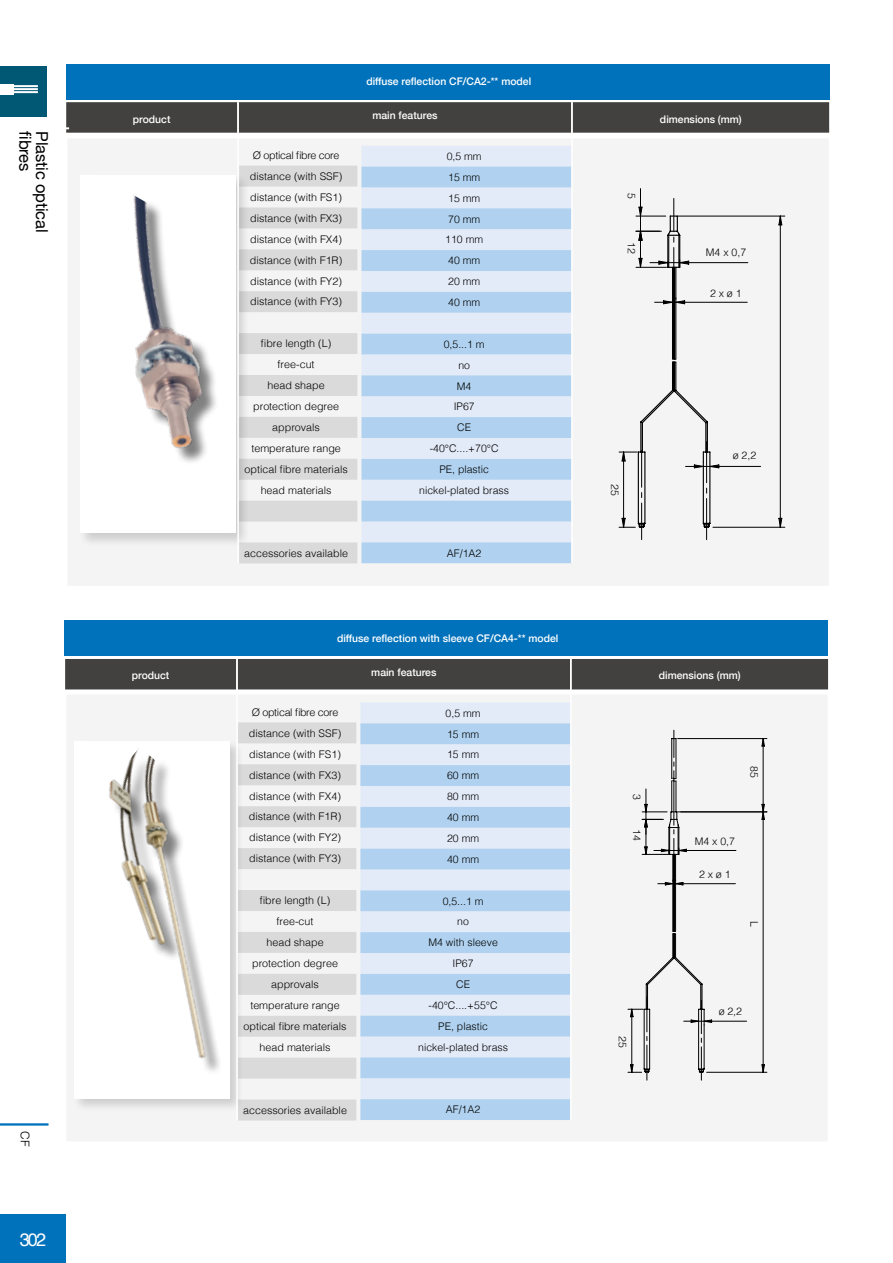
<style>
.page{position:relative;width:893px;height:1263px;background:#fff}
.page>*{position:absolute;margin:0;border:0;box-sizing:border-box;transform-origin:0 0}
.t1{font:18px "Helvetica";color:#fff}
.t2{font:16.5px "Helvetica Neue";letter-spacing:-.01em;color:#000}
.t3{font:300 12px "Helvetica";color:#000}
.t4{font:300 10.5px/20.9px "Helvetica";color:#000}
.t5{font:500 10.5px "Helvetica Neue";color:#fff}
</style>
<div class="page">
<div style="left:65px;top:693px;width:764px;height:450px;background:#f4f4f4;border:2px solid #fff"></div>
<div style="left:361px;top:703px;width:209px;height:20px;background:#e4ebf8"></div>
<svg style="left:360px;top:723px;width:210px;height:397px"></svg>
<svg style="left:238px;top:722px;width:118px;height:398px;fill:#dadada"></svg>
<div style="left:65px;top:621px;width:763px;height:35px;background:#0072bb"></div>
<div style="left:65px;top:659px;width:763px;height:30px;background:#424140"></div>
<hr style="left:236px;top:659px;width:2px;height:461px;background:#fff">
<hr style="left:570px;top:659px;width:2px;height:461px;background:#fff">
<hr style="left:707px;top:1072px;width:60px;height:1px;background:#000">
<hr style="left:681px;top:812px;width:86px;height:1px;background:#000">
<hr style="left:678px;top:738px;width:89px;height:1px;background:#000">
<hr style="left:647px;top:1045px;width:1px;height:35px;background:#000">
<hr style="left:701px;top:1047px;width:1px;height:33px;background:#000">
<svg style="left:627px;top:730px;width:138px;height:343px"></svg>
<hr style="left:701px;top:1000px;width:1px;height:34px;background:#000">
<img style="left:65px;top:747px;width:276px;height:372px">
<div style="left:66px;top:137px;width:764px;height:450px;background:#f4f4f4;border:2px solid #fff"></div>
<div style="left:361px;top:146px;width:210px;height:21px;background:#e4ebf8"></div>
<svg style="left:361px;top:167px;width:210px;height:396px"></svg>
<svg style="left:239px;top:166px;width:118px;height:397px;fill:#dadada"></svg>
<div style="left:66px;top:64px;width:763px;height:35px;background:#0072bb"></div>
<div style="left:66px;top:102px;width:763px;height:31px;background:#424140"></div>
<div style="left:80px;top:176px;width:156px;height:357px;background:#fff"></div>
<hr style="left:237px;top:102px;width:2px;height:461px;background:#fff">
<hr style="left:571px;top:102px;width:2px;height:461px;background:#fff">
<svg style="left:638px;top:188px;width:144px;height:339px"></svg>
<svg style="left:779px;top:518px;width:3px;height:9px"></svg>
<svg style="left:778px;top:215px;width:4px;height:10px"></svg>
<hr style="left:713px;top:527px;width:72px;height:1px;background:#000">
<hr style="left:678px;top:216px;width:107px;height:1px;background:#000">
<hr style="left:780px;top:216px;width:1px;height:311px;background:#000">
<hr style="left:641px;top:503px;width:1px;height:37px;background:#000">
<hr style="left:706px;top:498px;width:1px;height:42px;background:#000">
<svg style="left:618px;top:207px;width:143px;height:322px"></svg>
<hr style="left:673px;top:198px;width:1px;height:34px;background:#000">
<img style="left:66px;top:185px;width:269px;height:368px">
<div style="left:0;top:67px;width:47px;height:50px;background:#005875"></div>
<div style="left:0;top:84px;width:14px;height:10px;background:#fff"></div>
<hr style="left:7px;top:88px;width:31px;height:2px;background:#fff">
<hr style="left:7px;top:85px;width:31px;height:2px;background:#fff">
<hr style="left:7px;top:91px;width:31px;height:2px;background:#fff">
<div style="left:0;top:1214px;width:66px;height:49px;background:#0072bb"></div>
<hr style="left:0;top:1123px;width:48px;height:2px;background:#0072bb">
<hr style="left:0;top:127px;width:69px;height:2px;background:#fff">
<h2 class="t2" style="left:37px;top:131px;width:41px;rotate:90deg">fibres</h2>
<h2 class="t2" style="left:54px;top:131px;width:102px;rotate:90deg">Plastic optical</h2>
<p class="t3" style="left:35px;top:1131px;width:17px;rotate:90deg">CF</p>
<h1 class="t1" style="left:20px;top:1225px;width:28px">302</h1>
<p class="t5" style="left:366px;top:73px;width:166px">diffuse reflection CF/CA2-** model</p>
<p class="t5" style="left:133px;top:110px;width:39px">product</p>
<p class="t5" style="left:372px;top:107px;width:67px">main features</p>
<p class="t5" style="left:660px;top:110px;width:83px">dimensions (mm)</p>
<p class="t4" style="left:250px;top:144px;width:94px">Ø optical fibre core distance (with SSF) distance (with FS1) distance (with FX3) distance (with FX4) distance (with F1R) distance (with FY2) distance (with FY3)</p>
<p class="t4" style="left:245px;top:332px;width:105px;text-align:center">fibre length (L) free-cut<br>head shape protection degree approvals temperature range optical fibre materials head materials</p>
<p class="t4" style="left:244px;top:542px;width:105px">accessories available</p>
<p class="t4" style="left:445px;top:145px;width:39px">0,5 mm<br>15 mm<br>15 mm<br>70 mm<br>110 mm<br>40 mm<br>20 mm<br>40 mm</p>
<p class="t4" style="left:419px;top:333px;width:91px;text-align:center">0,5...1 m<br>no<br>M4<br>IP67<br>CE<br>-40°C....+70°C<br>PE, plastic nickel-plated brass</p>
<p class="t4" style="left:447px;top:542px;width:36px">AF/1A2</p>
<p class="t5" style="left:337px;top:629px;width:223px">diffuse reflection with sleeve CF/CA4-** model</p>
<p class="t4" style="left:643px;top:193px;width:7px;rotate:90deg">5</p>
<p class="t4" style="left:643px;top:242px;width:13px;rotate:90deg">12</p>
<p class="t4" style="left:626px;top:484px;width:13px;rotate:90deg">25</p>
<p class="t4" style="left:706px;top:241px;width:42px">M4 x 0,7</p>
<p class="t4" style="left:710px;top:282px;width:33px">2 x ø 1</p>
<p class="t4" style="left:733px;top:444px;width:25px">ø 2,2</p>
<p class="t5" style="left:132px;top:667px;width:39px">product</p>
<p class="t5" style="left:371px;top:664px;width:67px">main features</p>
<p class="t5" style="left:659px;top:667px;width:83px">dimensions (mm)</p>
<p class="t4" style="left:249px;top:701px;width:94px">Ø optical fibre core distance (with SSF) distance (with FS1) distance (with FX3) distance (with FX4) distance (with F1R) distance (with FY2) distance (with FY3)</p>
<p class="t4" style="left:243px;top:889px;width:105px;text-align:center">fibre length (L) free-cut<br>head shape protection degree approvals temperature range optical fibre materials head materials</p>
<p class="t4" style="left:446px;top:702px;width:37px">0,5 mm<br>15 mm<br>15 mm<br>60 mm<br>80 mm<br>40 mm<br>20 mm<br>40 mm</p>
<p class="t4" style="left:418px;top:890px;width:91px;text-align:center">0,5...1 m<br>no<br>M4 with sleeve<br>IP67<br>CE<br>-40°C....+55°C<br>PE, plastic nickel-plated brass</p>
<p class="t4" style="left:648px;top:794px;width:7px;rotate:90deg">3</p>
<p class="t4" style="left:648px;top:829px;width:13px;rotate:90deg">14</p>
<p class="t4" style="left:634px;top:1036px;width:13px;rotate:90deg">25</p>
<p class="t4" style="left:765px;top:766px;width:13px;rotate:90deg">85</p>
<p class="t4" style="left:695px;top:830px;width:42px">M4 x 0,7</p>
<p class="t4" style="left:699px;top:863px;width:33px">2 x ø 1</p>
<p class="t4" style="left:765px;top:921px;width:7px;rotate:90deg">L</p>
<p class="t4" style="left:719px;top:1000px;width:25px">ø 2,2</p>
<p class="t4" style="left:243px;top:1099px;width:105px">accessories available</p>
<p class="t4" style="left:446px;top:1098px;width:36px">AF/1A2</p>
</div>
